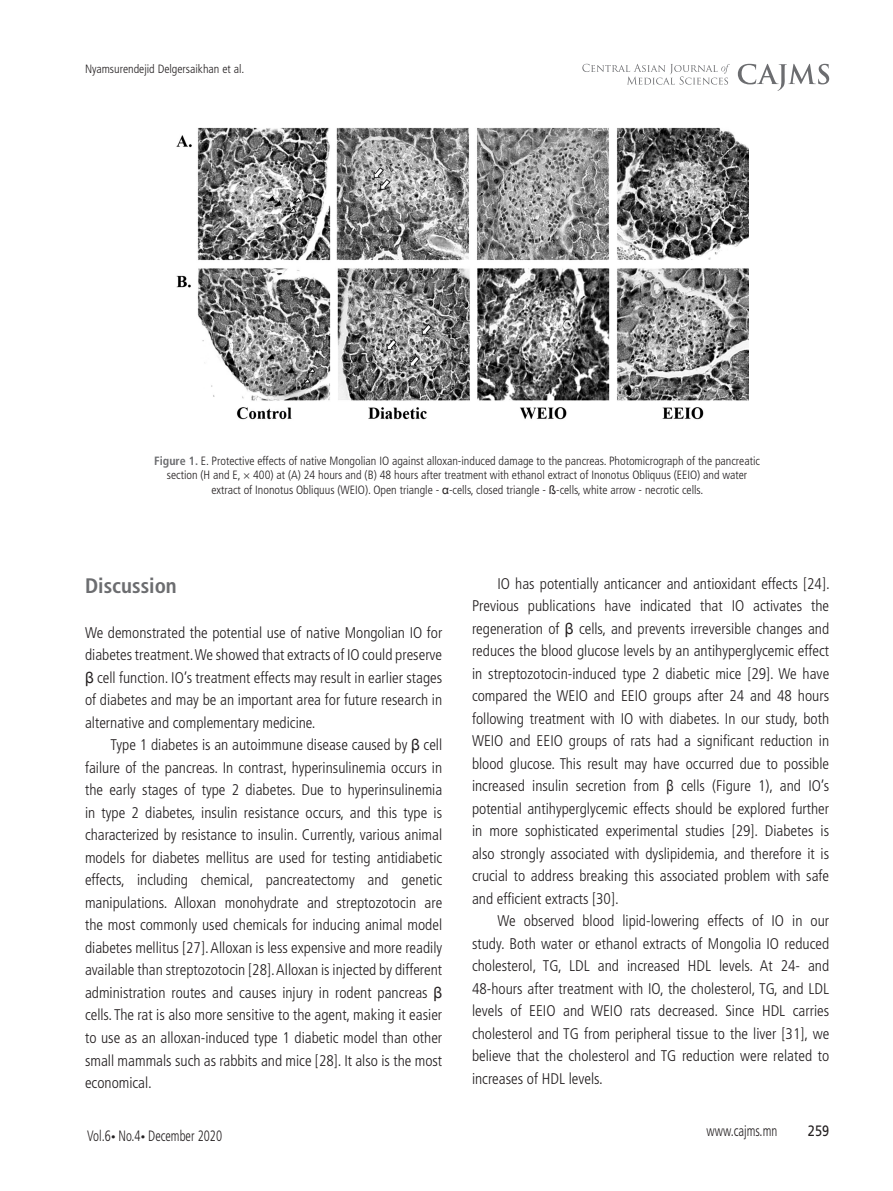
<style>
.page{position:relative;width:893px;height:1191px;background:#fff}
.page>*{position:absolute;margin:0;border:0;box-sizing:border-box;transform-origin:0 0}
.Paragraph_Style_1{font:700 condensed 21px "Frutiger LT Std";color:#6c6d70}
.text{font:300 condensed 15.45px/22.5px "Frutiger LT Std";color:#231f20;text-align:justify}
.No_tab{font:300 condensed 15.45px/22.5px "Frutiger LT Std";color:#231f20;text-align:justify}
.t1{font:300 condensed 15px "Frutiger LT Std";color:#231f20;scale:.85 1}
.t2{font:15px "Frutiger LT Std";color:#231f20;scale:.85 1}
.Figure{font:300 condensed 12px/14.4px "Frutiger LT Std";color:#231f20;text-align:center}
.text-2{font:300 condensed 12px "Frutiger LT Std";color:#231f20}
.s1{font-weight:700;color:#6c6d70}
.s2{font-family:"Arial Unicode MS";font-weight:400;font-stretch:normal}
.s3{font-weight:700;font-size:9px}
.s4{font-family:"Arial Narrow";font-weight:400;font-stretch:normal}
</style>
<div class="page">
<svg style="left:738px;top:64px;width:91px;height:27px"></svg>
<svg style="left:582px;top:64px;width:147px;height:21px"></svg>
<img style="left:176px;top:127px;width:572px;height:293px">
<p class="text-2" style="left:85px;top:62px;width:161px">Nyamsurendejid Delgersaikhan et al.</p>
<p class="Figure" style="left:154px;top:454px;width:607px"><span class="s1">Figure 1.</span> E. Protective effects of native Mongolian IO against alloxan-induced damage to the pancreas. Photomicrograph of the pancreatic section (H and E, × 400) at (A) 24 hours and (B) 48 hours after treatment with ethanol extract of Inonotus Obliquus (EEIO) and water extract of Inonotus Obliquus (WEIO). Open triangle - <span class="s2">α</span>-cells, closed triangle - <span class="s2">ß</span>-cells, white arrow - necrotic cells.</p>
<p class="Paragraph_Style_1" style="left:85px;top:573px;width:93px">Discussion</p>
<p class="No_tab" style="left:85px;top:621px;width:359px">We demonstrated the potential use of native Mongolian IO for diabetes treatment. We showed that extracts of IO could preserve <span class="s2">β</span> cell function. IO’s treatment effects may result in earlier stages of diabetes and may be an important area for future research in alternative and complementary medicine.</p>
<p class="text" style="left:85px;top:734px;width:359px;text-indent:26px">Type 1 diabetes is an autoimmune disease caused by <span class="s2">β</span> cell failure of the pancreas. In contrast, hyperinsulinemia occurs in the early stages of type 2 diabetes. Due to hyperinsulinemia in type 2 diabetes, insulin resistance occurs, and this type is characterized by resistance to insulin. Currently, various animal models for diabetes mellitus are used for testing antidiabetic effects, including chemical, pancreatectomy and genetic manipulations. Alloxan monohydrate and streptozotocin are the most commonly used chemicals for inducing animal model diabetes mellitus [27]. Alloxan is less expensive and more readily available than streptozotocin [28]. Alloxan is injected by different administration routes and causes injury in rodent pancreas <span class="s2">β </span>cells. The rat is also more sensitive to the agent, making it easier to use as an alloxan-induced type 1 diabetic model than other small mammals such as rabbits and mice [28]. It also is the most economical.</p>
<p class="t1" style="left:87px;top:1127px;width:160px">Vol.6<span class="s3">•</span> No.4<span class="s3">•</span> December 2020</p>
<p class="text" style="left:472px;top:572px;width:359px;text-indent:26px">IO has potentially anticancer and antioxidant effects [24].<br>Previous publications have indicated that IO activates the regeneration of <span class="s2">β</span> cells, and prevents irreversible changes and reduces the blood glucose levels by an antihyperglycemic effect in streptozotocin-induced type 2 diabetic mice [29]. We have compared the WEIO and EEIO groups after 24 and 48 hours following treatment with IO with diabetes. In our study, both WEIO and EEIO groups of rats had a significant reduction in blood glucose. This result may have occurred due to possible increased insulin secretion from <span class="s4">β</span> cells (Figure 1), and IO’s potential antihyperglycemic effects should be explored further in more sophisticated experimental studies [29]. Diabetes is also strongly associated with dyslipidemia, and therefore it is crucial to address breaking this associated problem with safe and efficient extracts [30].</p>
<p class="text" style="left:472px;top:910px;width:359px;text-indent:26px">We observed blood lipid-lowering effects of IO in our study. Both water or ethanol extracts of Mongolia IO reduced cholesterol, TG, LDL and increased HDL levels. At 24- and 48-hours after treatment with IO, the cholesterol, TG, and LDL levels of EEIO and WEIO rats decreased. Since HDL carries cholesterol and TG from peripheral tissue to the liver [31], we believe that the cholesterol and TG reduction were related to increases of HDL levels.</p>
<p class="t1" style="left:707px;top:1122px;width:85px">www.cajms.mn</p>
<p class="t2" style="left:808px;top:1122px;width:27px">259</p>
</div>
